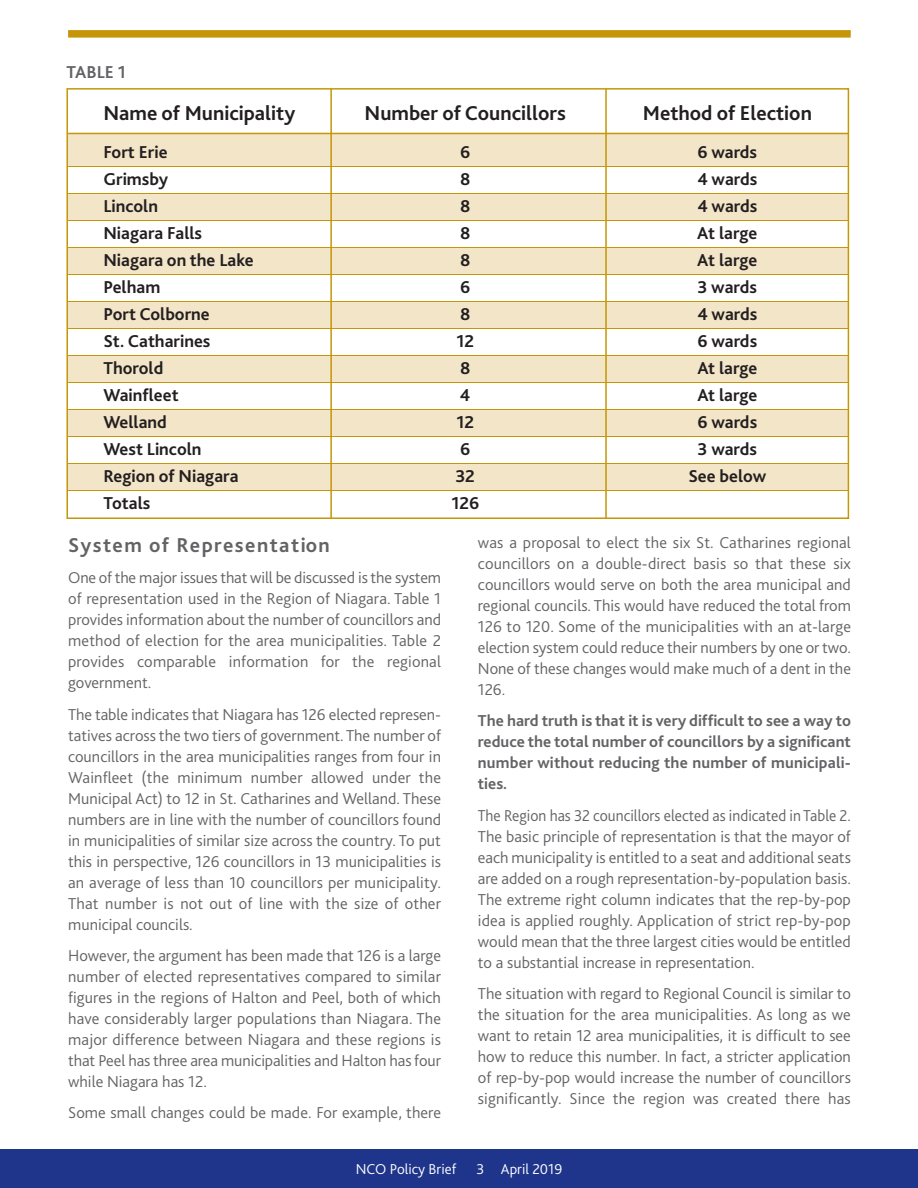
<style>
.page{position:relative;width:918px;height:1188px;background:#fff}
.page>*{position:absolute;margin:0;border:0;box-sizing:border-box;transform-origin:0 0}
.t1{font:700 21px "Bliss 2";color:#231f20}
.t2{font:700 21px "Bliss 2";letter-spacing:.07em;color:#636366}
.t3{font:700 18px "Bliss 2";color:#231f20}
.t4{font:700 18px "Bliss 2";color:#636366}
.t5{font:300 16.5px/21px "Bliss 2";color:#636366;text-align:justify}
.t6{font:300 16.5px/21px "Bliss 2";color:#636366;text-align:justify;scale:.95 1}
.t7{font:700 16.5px/21px "Bliss 2";letter-spacing:.01em;color:#636366;text-align:justify}
.t8{font:300 15px "Bliss 2";color:#fff}
</style>
<div class="page">
<div style="left:68px;top:134px;width:780px;height:32px;background:#f3e5c7"></div>
<div style="left:68px;top:194px;width:780px;height:26px;background:#f3e5c7"></div>
<div style="left:68px;top:248px;width:780px;height:26px;background:#f3e5c7"></div>
<div style="left:68px;top:302px;width:780px;height:26px;background:#f3e5c7"></div>
<div style="left:68px;top:356px;width:780px;height:26px;background:#f3e5c7"></div>
<div style="left:68px;top:410px;width:780px;height:26px;background:#f3e5c7"></div>
<div style="left:68px;top:464px;width:780px;height:26px;background:#f3e5c7"></div>
<div style="left:0;top:1149px;width:918px;height:39px;background:#1e358b"></div>
<div style="left:68px;top:30px;width:783px;height:8px;background:#c49608"></div>
<div style="left:66px;top:88px;width:783px;height:431px;border:2px solid #c49608"></div>
<hr style="left:68px;top:133px;width:781px;height:1px;background:#c49608">
<hr style="left:68px;top:166px;width:781px;height:1px;background:#c49608">
<hr style="left:68px;top:193px;width:781px;height:1px;background:#c49608">
<hr style="left:68px;top:220px;width:781px;height:1px;background:#c49608">
<hr style="left:68px;top:247px;width:781px;height:1px;background:#c49608">
<hr style="left:68px;top:274px;width:781px;height:1px;background:#c49608">
<hr style="left:68px;top:301px;width:781px;height:1px;background:#c49608">
<hr style="left:68px;top:328px;width:781px;height:1px;background:#c49608">
<hr style="left:68px;top:355px;width:781px;height:1px;background:#c49608">
<hr style="left:68px;top:382px;width:781px;height:1px;background:#c49608">
<hr style="left:68px;top:409px;width:781px;height:1px;background:#c49608">
<hr style="left:68px;top:436px;width:781px;height:1px;background:#c49608">
<hr style="left:68px;top:463px;width:781px;height:1px;background:#c49608">
<hr style="left:68px;top:490px;width:781px;height:1px;background:#c49608">
<hr style="left:330px;top:89px;width:2px;height:429px;background:#c49608">
<hr style="left:605px;top:89px;width:2px;height:429px;background:#c49608">
<p class="t4" style="left:66px;top:65px;width:61px">TABLE 1</p>
<p class="t1" style="left:103px;top:106px;width:193px">Name of Municipality</p>
<p class="t1" style="left:365px;top:106px;width:203px">Number of Councillors</p>
<p class="t1" style="left:643px;top:106px;width:171px">Method of Election</p>
<p class="t3" style="left:103px;top:145px;width:66px">Fort Erie</p>
<p class="t3" style="left:460px;top:145px;width:12px">6</p>
<p class="t3" style="left:698px;top:145px;width:61px">6 wards</p>
<p class="t3" style="left:103px;top:172px;width:66px">Grimsby</p>
<p class="t3" style="left:460px;top:172px;width:12px">8</p>
<p class="t3" style="left:697px;top:172px;width:62px">4 wards</p>
<p class="t3" style="left:103px;top:199px;width:56px">Lincoln</p>
<p class="t3" style="left:460px;top:199px;width:12px">8</p>
<p class="t3" style="left:697px;top:199px;width:62px">4 wards</p>
<p class="t3" style="left:103px;top:226px;width:100px">Niagara Falls</p>
<p class="t3" style="left:460px;top:226px;width:12px">8</p>
<p class="t3" style="left:697px;top:226px;width:62px">At large</p>
<p class="t3" style="left:103px;top:253px;width:152px">Niagara on the Lake</p>
<p class="t3" style="left:460px;top:253px;width:12px">8</p>
<p class="t3" style="left:697px;top:253px;width:62px">At large</p>
<p class="t3" style="left:103px;top:280px;width:59px">Pelham</p>
<p class="t3" style="left:460px;top:280px;width:12px">6</p>
<p class="t3" style="left:698px;top:280px;width:61px">3 wards</p>
<p class="t3" style="left:103px;top:307px;width:108px">Port Colborne</p>
<p class="t3" style="left:460px;top:307px;width:12px">8</p>
<p class="t3" style="left:697px;top:307px;width:62px">4 wards</p>
<p class="t3" style="left:103px;top:334px;width:109px">St. Catharines</p>
<p class="t3" style="left:456px;top:334px;width:19px">12</p>
<p class="t3" style="left:698px;top:334px;width:61px">6 wards</p>
<p class="t3" style="left:103px;top:361px;width:61px">Thorold</p>
<p class="t3" style="left:460px;top:361px;width:12px">8</p>
<p class="t3" style="left:697px;top:361px;width:62px">At large</p>
<p class="t3" style="left:103px;top:388px;width:77px">Wainfleet</p>
<p class="t3" style="left:460px;top:388px;width:12px">4</p>
<p class="t3" style="left:697px;top:388px;width:62px">At large</p>
<p class="t3" style="left:103px;top:415px;width:65px">Welland</p>
<p class="t3" style="left:456px;top:415px;width:19px">12</p>
<p class="t3" style="left:698px;top:415px;width:61px">6 wards</p>
<p class="t3" style="left:103px;top:442px;width:100px">West Lincoln</p>
<p class="t3" style="left:460px;top:442px;width:12px">6</p>
<p class="t3" style="left:698px;top:442px;width:61px">3 wards</p>
<p class="t3" style="left:103px;top:469px;width:137px">Region of Niagara</p>
<p class="t3" style="left:456px;top:469px;width:21px">32</p>
<p class="t3" style="left:688px;top:469px;width:80px">See below</p>
<p class="t3" style="left:103px;top:496px;width:48px">Totals</p>
<p class="t3" style="left:451px;top:496px;width:29px">126</p>
<p class="t2" style="left:68px;top:537px;width:263px">System of Representation</p>
<p class="t5" style="left:68px;top:569px;width:374px">One of the major issues that will be discussed is the system of representation used in the Region of Niagara. Table 1 provides information about the number of councillors and method of election for the area municipalities. Table 2 provides comparable information for the regional government.</p>
<p class="t5" style="left:68px;top:705px;width:374px">The table indicates that Niagara has 126 elected represen&shy;tatives across the two tiers of government. The number of councillors in the area municipalities ranges from four in Wainfleet (the minimum number allowed under the Municipal Act) to 12 in St. Catharines and Welland. These numbers are in line with the number of councillors found in municipalities of similar size across the country. To put this in perspective, 126 councillors in 13 municipalities is an average of less than 10 councillors per municipality.<br>That number is not out of line with the size of other municipal councils.</p>
<p class="t5" style="left:68px;top:947px;width:374px">However, the argument has been made that 126 is a large number of elected representatives compared to similar figures in the regions of Halton and Peel, both of which have considerably larger populations than Niagara. The major difference between Niagara and these regions is that Peel has three area municipalities and Halton has four while Niagara has 12.</p>
<p class="t5" style="left:68px;top:1104px;width:374px">Some small changes could be made. For example, there</p>
<p class="t5" style="left:478px;top:534px;width:375px">was a proposal to elect the six St. Catharines regional councillors on a double-direct basis so that these six councillors would serve on both the area municipal and regional councils. This would have reduced the total from 126 to 120. Some of the municipalities with an at-large election system could reduce their numbers by one or two.<br>None of these changes would make much of a dent in the 126.</p>
<p class="t7" style="left:478px;top:712px;width:375px">The hard truth is that it is very difficult to see a way to reduce the total number of councillors by a significant number without reducing the number of municipali&shy;ties.</p>
<p class="t6" style="left:478px;top:806px;width:394px">The Region has 32 councillors elected as indicated in Table 2.<br>The basic principle of representation is that the mayor of each municipality is entitled to a seat and additional seats are added on a rough representation-by-population basis.<br>The extreme right column indicates that the rep-by-pop idea is applied roughly. Application of strict rep-by-pop would mean that the three largest cities would be entitled to a substantial increase in representation.</p>
<p class="t5" style="left:478px;top:985px;width:375px">The situation with regard to Regional Council is similar to the situation for the area municipalities. As long as we want to retain 12 area municipalities, it is difficult to see how to reduce this number. In fact, a stricter application of rep-by-pop would increase the number of councillors significantly. Since the region was created there has</p>
<p class="t8" style="left:356px;top:1163px;width:102px">NCO Policy Brief</p>
<p class="t8" style="left:477px;top:1163px;width:87px">3 April 2019</p>
</div>
